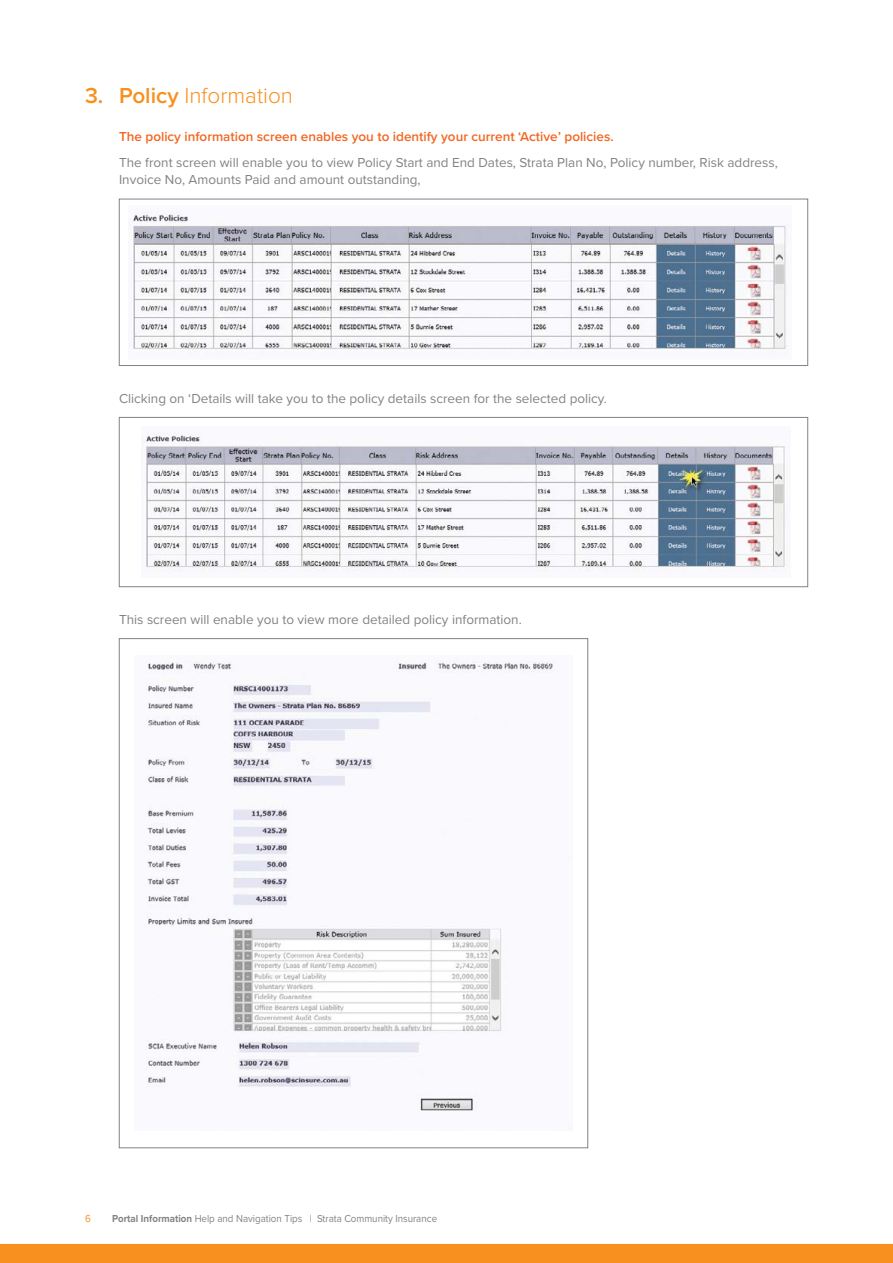
<style>
.page{position:relative;width:893px;height:1263px;background:#fff}
.page>*{position:absolute;margin:0;border:0;box-sizing:border-box;transform-origin:0 0}
.t1{font:300 22.5px "Proxima Nova";color:#f7901e}
.t2{font:13.5px/17.2px "Proxima Nova";color:#808285}
.t3{font:600 13.5px "Proxima Nova";color:#f26722}
.t4{font:10.5px "Proxima Nova";color:#808285;scale:.93 1}
.t5{font:10.5px "Proxima Nova";color:#f7901e;scale:.93 1}
.s1{font-weight:600}
.s2{font-weight:700}
</style>
<div class="page">
<img style="left:130px;top:211px;width:658px;height:139px">
<div style="left:119px;top:199px;width:689px;height:167px;border:1px solid #808285"></div>
<img style="left:141px;top:432px;width:644px;height:139px">
<div style="left:119px;top:417px;width:689px;height:170px;border:1px solid #808285"></div>
<img style="left:146px;top:661px;width:410px;height:450px">
<div style="left:0;top:1244px;width:893px;height:19px;background:#f7901e"></div>
<h1 class="t1" style="left:85px;top:82px;width:209px"><span class="s1">3. Policy</span> Information</h1>
<p class="t3" style="left:119px;top:129px;width:496px">The policy information screen enables you to identify your current ‘Active’ policies.</p>
<p class="t2" style="left:119px;top:154px;width:660px">The front screen will enable you to view Policy Start and End Dates, Strata Plan No, Policy number, Risk address,<br>Invoice No, Amounts Paid and amount outstanding,</p>
<p class="t2" style="left:119px;top:390px;width:489px">Clicking on ‘Details will take you to the policy details screen for the selected policy.</p>
<p class="t2" style="left:119px;top:611px;width:404px">This screen will enable you to view more detailed policy information.</p>
<p class="t5" style="left:85px;top:1212px;width:8px">6</p>
<p class="t4" style="left:112px;top:1212px;width:351px"><span class="s2">Portal Information</span> Help and Navigation Tips | Strata Community Insurance</p>
</div>
